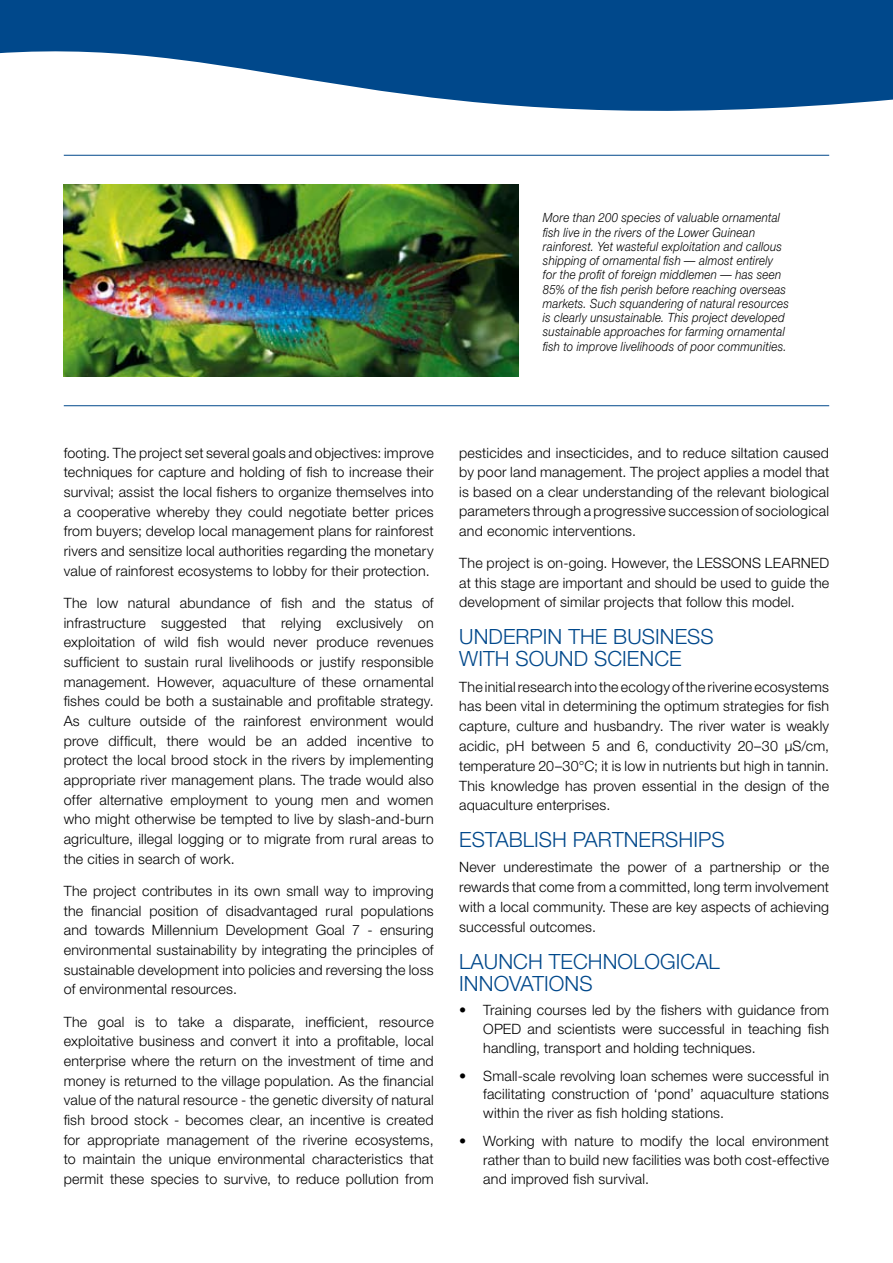
<style>
.page{position:relative;width:893px;height:1263px;background:#fff}
.page>*{position:absolute;margin:0;border:0;box-sizing:border-box;transform-origin:0 0}
.t1{font:300 21px "Helvetica Neue";letter-spacing:.005em;color:#00488b}
.t2{font:300 14.25px/19.6px "Helvetica Neue";letter-spacing:.015em;color:#000;text-align:justify}
.t3{font:italic 300 12.75px/14.2px "Helvetica Neue";letter-spacing:.025em;color:#000;scale:.9 1}
</style>
<div class="page">
<svg style="left:0;top:0;width:893px;height:111px;fill:#00488b"></svg>
<img style="left:64px;top:184px;width:455px;height:192px">
<hr style="left:64px;top:155px;width:765px;height:1px;background:#00488b">
<hr style="left:64px;top:405px;width:765px;height:1px;background:#00488b">
<p class="t3" style="left:543px;top:211px;width:275px">More than 200 species of valuable ornamental fish live in the rivers of the Lower Guinean rainforest. Yet wasteful exploitation and callous shipping of ornamental fish — almost entirely for the profit of foreign middlemen — has seen 85% of the fish perish before reaching overseas markets. Such squandering of natural resources is clearly unsustainable. This project developed sustainable approaches for farming ornamental fish to improve livelihoods of poor communities.</p>
<p class="t2" style="left:64px;top:442px;width:371px">footing. The project set several goals and objectives: improve techniques for capture and holding of fish to increase their survival; assist the local fishers to organize themselves into a cooperative whereby they could negotiate better prices from buyers; develop local management plans for rainforest rivers and sensitize local authorities regarding the monetary value of rainforest ecosystems to lobby for their protection.</p>
<p class="t2" style="left:64px;top:593px;width:371px">The low natural abundance of fish and the status of infrastructure suggested that relying exclusively on exploitation of wild fish would never produce revenues sufficient to sustain rural livelihoods or justify responsible management. However, aquaculture of these ornamental fishes could be both a sustainable and profitable strategy.<br>As culture outside of the rainforest environment would prove difficult, there would be an added incentive to protect the local brood stock in the rivers by implementing appropriate river management plans. The trade would also offer alternative employment to young men and women who might otherwise be tempted to live by slash-and-burn agriculture, illegal logging or to migrate from rural areas to the cities in search of work.</p>
<p class="t2" style="left:64px;top:881px;width:371px">The project contributes in its own small way to improving the financial position of disadvantaged rural populations and towards Millennium Development Goal 7 - ensuring environmental sustainability by integrating the principles of sustainable development into policies and reversing the loss of environmental resources.</p>
<p class="t2" style="left:64px;top:1011px;width:371px">The goal is to take a disparate, inefficient, resource exploitative business and convert it into a profitable, local enterprise where the return on the investment of time and money is returned to the village population. As the financial value of the natural resource - the genetic diversity of natural fish brood stock - becomes clear, an incentive is created for appropriate management of the riverine ecosystems, to maintain the unique environmental characteristics that permit these species to survive, to reduce pollution from</p>
<p class="t2" style="left:459px;top:443px;width:371px">pesticides and insecticides, and to reduce siltation caused by poor land management. The project applies a model that is based on a clear understanding of the relevant biological parameters through a progressive succession of sociological and economic interventions.</p>
<p class="t2" style="left:459px;top:553px;width:371px">The project is on-going. However, the LESSONS LEARNED at this stage are important and should be used to guide the development of similar projects that follow this model.</p>
<h1 class="t1" style="left:459px;top:624px;width:28px">Underpin</h1>
<h1 class="t1" style="left:568px;top:624px;width:14px">the</h1>
<h1 class="t1" style="left:613px;top:624px;width:14px">business</h1>
<h1 class="t1" style="left:459px;top:646px;width:14px">with</h1>
<h1 class="t1" style="left:516px;top:646px;width:16px">sound</h1>
<h1 class="t1" style="left:594px;top:646px;width:14px">science</h1>
<p class="t2" style="left:459px;top:676px;width:371px">The initial research into the ecology of the riverine ecosystems has been vital in determining the optimum strategies for fish capture, culture and husbandry. The river water is weakly acidic, pH between 5 and 6, conductivity 20–30 µS/cm, temperature 20–30°C; it is low in nutrients but high in tannin.<br>This knowledge has proven essential in the design of the aquaculture enterprises.</p>
<h1 class="t1" style="left:459px;top:827px;width:26px">Establish</h1>
<h1 class="t1" style="left:573px;top:827px;width:14px">partnerships</h1>
<p class="t2" style="left:459px;top:857px;width:371px">Never underestimate the power of a partnership or the rewards that come from a committed, long term involvement with a local community. These are key aspects of achieving successful outcomes.</p>
<h1 class="t1" style="left:459px;top:948px;width:27px">Launch</h1>
<h1 class="t1" style="left:549px;top:948px;width:15px">technological</h1>
<h1 class="t1" style="left:459px;top:971px;width:13px">inno</h1>
<h1 class="t1" style="left:509px;top:971px;width:25px">vations</h1>
<p class="t2" style="left:483px;top:1001px;width:347px;line-height:18.8px;text-indent:-24px">• Training courses led by the fishers with guidance from OPED and scientists were successful in teaching fish handling, transport and holding techniques.</p>
<p class="t2" style="left:483px;top:1066px;width:347px;line-height:18.8px;text-indent:-24px">• Small-scale revolving loan schemes were successful in facilitating construction of ‘pond’ aquaculture stations within the river as fish holding stations.</p>
<p class="t2" style="left:483px;top:1131px;width:347px;line-height:19px;text-indent:-24px">• Working with nature to modify the local environment rather than to build new facilities was both cost-effective and improved fish survival.</p>
</div>
